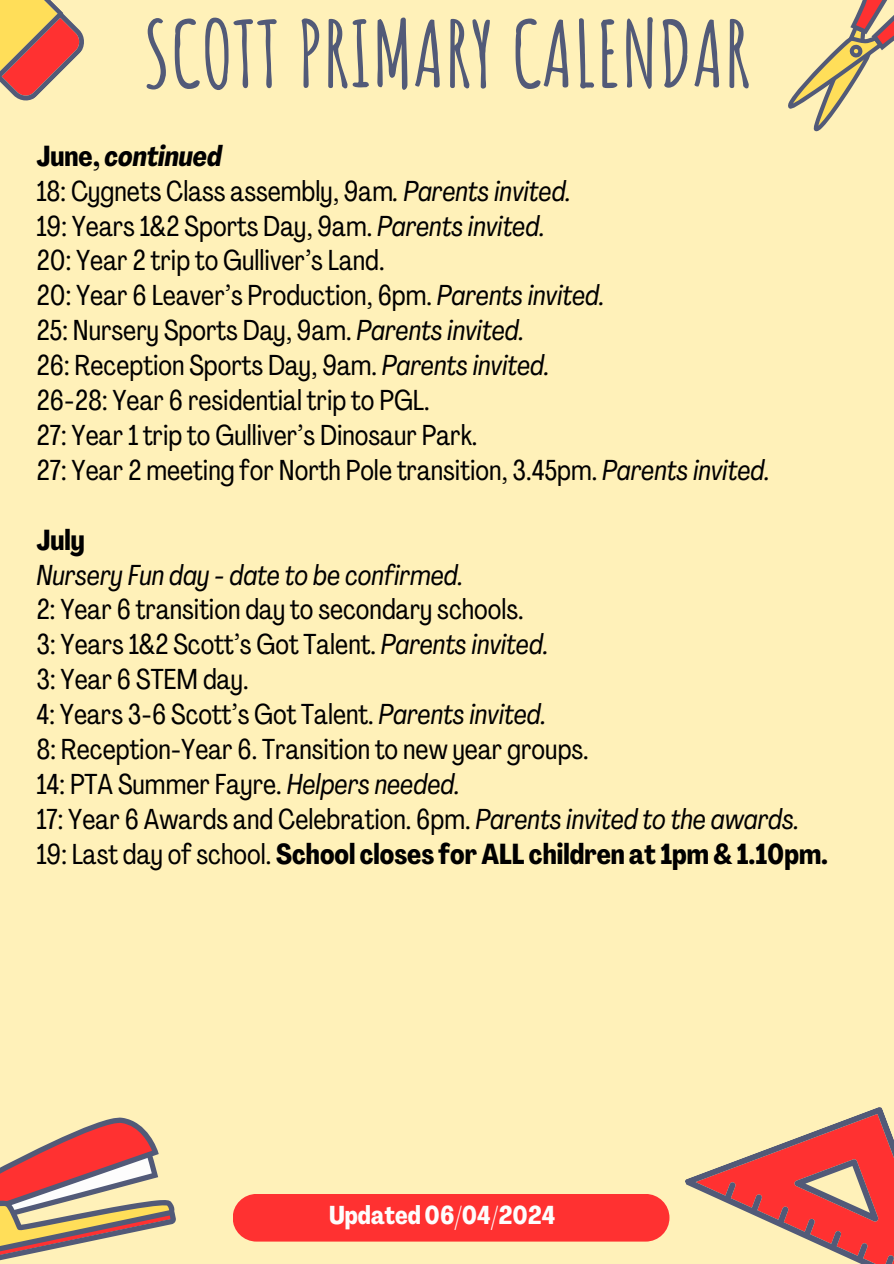
<style>
.page{position:relative;width:894px;height:1264px;background:#fff}
.page>*{position:absolute;margin:0;border:0;box-sizing:border-box;transform-origin:0 0}
.t1{font:700 90.3px "Amatic SC";color:#525a78}
.t2{font:28.5px/34.8px "Agrandir Tight";color:#000}
.t3{font:700 25.5px "Agrandir Tight";color:#fdfdfd}
.s1{font-weight:700}
.s2{font-weight:700;font-style:italic}
.s3{font-style:italic}
</style>
<div class="page">
<div style="left:0;top:0;width:893px;height:1263px;background:#fff1b9"></div>
<svg style="left:0;top:0;width:84px;height:101px"></svg>
<svg style="left:788px;top:0;width:105px;height:132px"></svg>
<svg style="left:0;top:1117px;width:176px;height:144px"></svg>
<svg style="left:685px;top:1107px;width:208px;height:156px"></svg>
<div style="left:232px;top:1193px;width:437px;height:48px;background:#ff3131;border-radius:24px"></div>
<p class="t1" style="left:143px;top:-4px;width:608px">SCOTT PRIMARY CALENDAR</p>
<h1 class="t2" style="left:37px;top:141px;width:734px"><span class="s1">June,</span> <span class="s2">continued<br></span>18: Cygnets Class assembly, 9am<span class="s3">. Parents invited.<br></span>19: Years 1&amp;2 Sports Day, 9am. <span class="s3">Parents invited.<br></span>20: Year 2 trip to Gulliver’s Land.<br>20: Year 6 Leaver’s Production, 6pm. <span class="s3">Parents invited.<br></span>25: Nursery Sports Day, 9am. <span class="s3">Parents invited.<br></span>26: Reception Sports Day, 9am. <span class="s3">Parents invited.<br></span>26-28: Year 6 residential trip to PGL.<br>27: Year 1 trip to Gulliver’s Dinosaur Park.<br>27: Year 2 meeting for North Pole transition, 3.45pm. <span class="s3">Parents invited.</span></h1>
<p class="t2" style="left:37px;top:525px;width:792px"><span class="s1">July<br></span><span class="s3">Nursery Fun day - date to be confirmed.<br></span>2: Year 6 transition day to secondary schools.<br>3: Years 1&amp;2 Scott’s Got Talent. <span class="s3">Parents invited.<br></span>3: Year 6 STEM day.<br>4: Years 3-6 Scott’s Got Talent. <span class="s3">Parents invited.<br></span>8: Reception-Year 6. Transition to new year groups.<br>14: PTA Summer Fayre. <span class="s3">Helpers needed.<br></span>17: Year 6 Awards and Celebration. 6pm. <span class="s3">Parents invited to the awards.<br></span>19: Last day of school. <span class="s1">School closes forALL children at 1pm&amp;1.10pm.</span></p>
<h2 class="t3" style="left:329px;top:1204px;width:228px">Updated 06/04/2024</h2>
</div>
